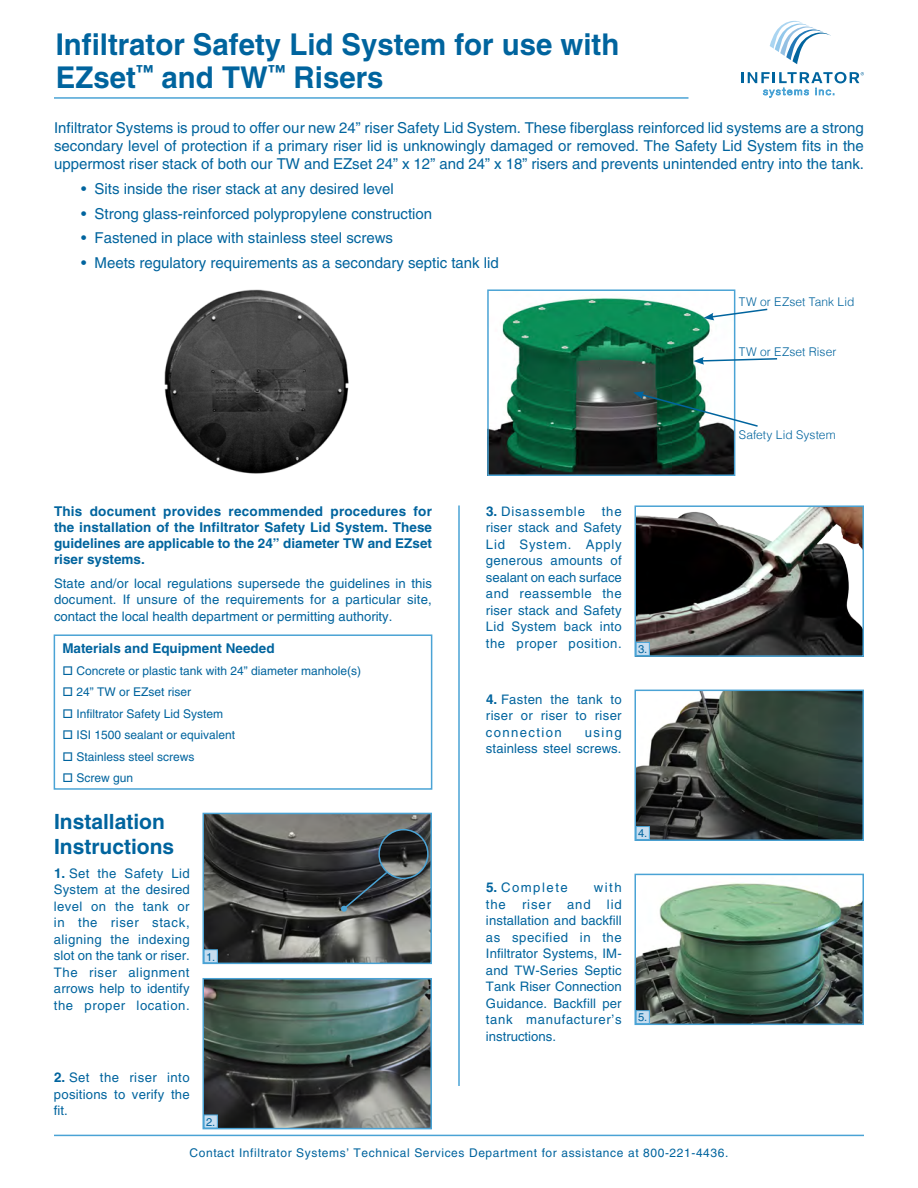
<style>
.page{position:relative;width:918px;height:1188px;background:#fff}
.page>*{position:absolute;margin:0;border:0;box-sizing:border-box;transform-origin:0 0}
.t1{font:700 30px/33px "Helvetica";color:#00649e}
.Paragraph_Sub_Head{font:700 21px/25.2px "Helvetica";color:#00649e}
.t2{font:15px/18px "Helvetica";color:#00649e;text-align:justify}
.t3{font:700 13.5px/16.2px "Helvetica";color:#00649e;text-align:justify}
.t4{font:13.2px/16.5px "Helvetica";letter-spacing:.02em;color:#00649e;text-align:justify}
.t5{font:13.2px "Helvetica";letter-spacing:.07em;color:#00649e}
.t6{font:13.2px "Helvetica";letter-spacing:.115em;color:#00649e}
.t7{font:12px "Helvetica";color:#00649e}
.t8{font:12px "Helvetica";letter-spacing:.05em;color:#00649e}
.t9{font:300 12px "Helvetica";letter-spacing:.005em;color:#00649e}
.t10{font:11.25px "Helvetica";color:#00649e}
.s1{font-weight:700;font-size:13.5px}
</style>
<div class="page">
<hr style="left:54px;top:97px;width:634px;height:2px;background:#4aa3d5">
<hr style="left:458px;top:505px;width:2px;height:581px;background:#4aa3d5">
<hr style="left:54px;top:1135px;width:810px;height:1px;background:#4aa3d5">
<div style="left:54px;top:634px;width:378px;height:156px;border:2px solid #4aa3d5"></div>
<svg style="left:770px;top:21px;width:61px;height:43px"></svg>
<svg style="left:741px;top:72px;width:123px;height:25px"></svg>
<img style="left:490px;top:298px;width:242px;height:175px">
<div style="left:487px;top:289px;width:248px;height:187px;border:2px solid #4aa3d5"></div>
<img style="left:164px;top:289px;width:185px;height:185px">
<img style="left:205px;top:816px;width:224px;height:145px">
<div style="left:202px;top:813px;width:230px;height:151px;border:2px solid #4aa3d5"></div>
<div style="left:204px;top:950px;width:13px;height:13px;background:#c7ddef"></div>
<div style="left:204px;top:949px;width:14px;height:14px;border:1px solid #4aa3d5"></div>
<img style="left:205px;top:981px;width:224px;height:145px">
<div style="left:202px;top:978px;width:230px;height:151px;border:2px solid #4aa3d5"></div>
<div style="left:204px;top:1115px;width:13px;height:13px;background:#c7ddef"></div>
<div style="left:204px;top:1115px;width:14px;height:13px;border:1px solid #4aa3d5"></div>
<img style="left:637px;top:508px;width:224px;height:146px">
<div style="left:634px;top:505px;width:230px;height:152px;border:2px solid #4aa3d5"></div>
<div style="left:636px;top:642px;width:13px;height:13px;background:#c7ddef"></div>
<div style="left:636px;top:642px;width:14px;height:14px;border:1px solid #4aa3d5"></div>
<img style="left:637px;top:693px;width:224px;height:145px">
<div style="left:634px;top:690px;width:230px;height:151px;border:2px solid #4aa3d5"></div>
<div style="left:636px;top:827px;width:13px;height:13px;background:#c7ddef"></div>
<div style="left:636px;top:826px;width:14px;height:14px;border:1px solid #4aa3d5"></div>
<img style="left:637px;top:883px;width:224px;height:139px">
<div style="left:634px;top:874px;width:230px;height:151px;border:2px solid #4aa3d5"></div>
<div style="left:636px;top:1011px;width:13px;height:13px;background:#c7ddef"></div>
<div style="left:636px;top:1010px;width:14px;height:14px;border:1px solid #4aa3d5"></div>
<img style="left:379px;top:830px;width:49px;height:48px;border-radius:24px">
<div style="left:378px;top:829px;width:51px;height:50px;border:2px solid #4aa3d5;border-radius:50%"></div>
<svg style="left:341px;top:870px;width:48px;height:42px;background:#383d42"></svg>
<svg style="left:703px;top:308px;width:65px;height:12px"></svg>
<svg style="left:693px;top:357px;width:85px;height:8px"></svg>
<svg style="left:633px;top:391px;width:125px;height:37px"></svg>
<p class="t1" style="left:56px;top:27px;width:565px">Infiltrator Safety Lid System for use with<br>EZset<sup>™</sup> and TW<sup>™</sup> Risers</p>
<p class="t2" style="left:54px;top:119px;width:812px">Infiltrator Systems is proud to offer our new 24” riser Safety Lid System. These fiberglass reinforced lid systems are a strong secondary level of protection if a primary riser lid is unknowingly damaged or removed. The Safety Lid System fits in the uppermost riser stack of both our TW and EZset 24” x 12” and 24” x 18” risers and prevents unintended entry into the tank.</p>
<p class="t2" style="left:81px;top:180px;width:314px">• Sits inside the riser stack at any desired level</p>
<p class="t2" style="left:81px;top:204px;width:353px">• Strong glass-reinforced polypropylene construction</p>
<p class="t2" style="left:81px;top:229px;width:314px">• Fastened in place with stainless steel screws</p>
<p class="t2" style="left:81px;top:254px;width:419px">• Meets regulatory requirements as a secondary septic tank lid</p>
<p class="t9" style="left:739px;top:294px;width:117px">TW or EZset Tank Lid</p>
<p class="t9" style="left:739px;top:344px;width:99px">TW or EZset Riser</p>
<p class="t9" style="left:739px;top:428px;width:98px">Safety Lid System</p>
<p class="t3" style="left:54px;top:503px;width:380px">This document provides recommended procedures for the installation of the Infiltrator Safety Lid System. These guidelines are applicable to the 24” diameter TW and EZset riser systems.</p>
<p class="t4" style="left:54px;top:575px;width:380px">State and/or local regulations supersede the guidelines in this document. If unsure of the requirements for a particular site, contact the local health department or permitting authority.</p>
<p class="t3" style="left:62px;top:640px;width:214px">Materials and Equipment Needed</p>
<p class="t7" style="left:62px;top:664px;width:300px">□ Concrete or plastic tank with 24” diameter manhole(s)</p>
<p class="t7" style="left:62px;top:685px;width:130px">□ 24” TW or EZset riser</p>
<p class="t7" style="left:62px;top:707px;width:162px">□ Infiltrator Safety Lid System</p>
<p class="t7" style="left:62px;top:728px;width:174px">□ ISI 1500 sealant or equivalent</p>
<p class="t7" style="left:62px;top:749px;width:134px">□ Stainless steel screws</p>
<p class="t7" style="left:62px;top:771px;width:72px">□ Screw gun</p>
<p class="Paragraph_Sub_Head" style="left:54px;top:809px;width:122px">Installation<br>Instructions</p>
<p class="t4" style="left:54px;top:865px;width:137px"><span class="s1">1.</span> Set the Safety Lid System at the desired level on the tank or in the riser stack, aligning the indexing slot on the tank or riser.<br>The riser alignment arrows help to identify the proper location.</p>
<p class="t10" style="left:206px;top:950px;width:11px">1.</p>
<p class="t4" style="left:54px;top:1069px;width:137px"><span class="s1">2.</span> Set the riser into positions to verify the fit.</p>
<p class="t10" style="left:206px;top:1115px;width:11px">2.</p>
<p class="t5" style="left:486px;top:503px;width:101px"><span class="s1">3.</span> Disassemble</p>
<p class="t4" style="left:486px;top:503px;width:137px;text-indent:116px">the riser stack and Safety Lid System. Apply generous amounts of sealant on each surface and reassemble the riser stack and Safety Lid System back into the proper position.</p>
<p class="t4" style="left:486px;top:691px;width:137px"><span class="s1">4.</span> Fasten the tank to riser or riser to riser connection</p>
<p class="t4" style="left:486px;top:724px;width:137px;text-align:right">using<br>stainless steel screws.</p>
<p class="t10" style="left:638px;top:643px;width:11px">3.</p>
<p class="t10" style="left:638px;top:827px;width:11px">4.</p>
<p class="t6" style="left:486px;top:880px;width:83px"><span class="s1">5.</span> Complete</p>
<p class="t4" style="left:486px;top:879px;width:137px;text-indent:108px">with the riser and lid installation and backfill as specified in the Infiltrator Systems, IM&shy;and TW-Series Septic Tank Riser Connection Guidance. Backfill per tank manufacturer’s instructions.</p>
<p class="t10" style="left:638px;top:1011px;width:11px">5.</p>
<p class="t8" style="left:190px;top:1146px;width:540px">Contact Infiltrator Systems’ Technical Services Department for assistance at 800-221-4436.</p>
</div>
